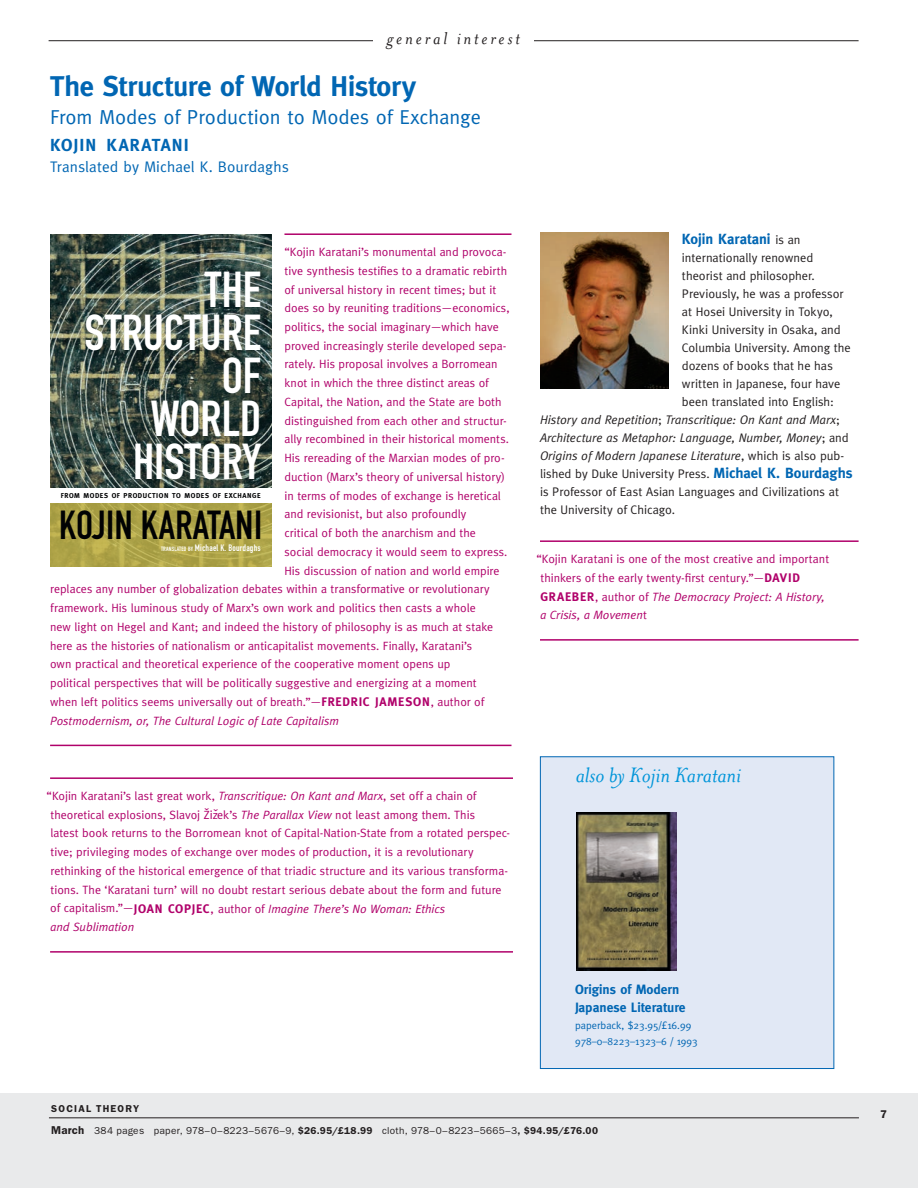
<style>
.page{position:relative;width:918px;height:1188px;background:#fff}
.page>*{position:absolute;margin:0;border:0;box-sizing:border-box;transform-origin:0 0}
.t1{font:49.65px/43px "DIN Engschrift Alternate";color:#fff;text-align:right}
.t2{font:40.05px "DIN Engschrift Alternate";letter-spacing:.01em;color:#010203}
._01_Title_Front{font:700 28.5px "Meta";letter-spacing:-.01em;color:#0166b3}
._33_Box_ISBN_lining{font:italic 24px "Mrs Eaves";color:#0095d9}
._02_Subtitle_front{font:20.25px "Meta";color:#0166b3}
.t3{font:italic 19.5px "Mrs Eaves";letter-spacing:.145em;color:#231f20}
._04_Author_front_WIT{font:700 17.4px "Meta";letter-spacing:.055em;color:#0166b3}
._04_Author_front_COM{font:15.3px "Meta";letter-spacing:.01em;color:#0166b3}
._09_Author_Bio{font:700 14.7px "Meta";color:#0166b3}
._31_Box_Titles{font:700 13.5px "Meta";color:#0166b3}
._09_Author_Bio-2{font:12.45px "Meta";color:#231f20}
._09_Author_Bio-3{font:italic 12.45px "Meta";letter-spacing:-.005em;color:#231f20}
._06_Lonely_Blurb{font:12px/18.8px "Meta";color:#b0016a}
._06_Lonely_Blurb-2{font:italic 12px "Meta";color:#b0016a}
.t4{font:600 11.25px "Franklin Gothic";color:#231f20}
._32_Box_Non-Title{font:10.5px "Meta";color:#0166b3}
._13_Biblio_ISBN_pric{font:10.05px "Franklin Gothic";letter-spacing:.03em;color:#231f20}
._11_Biblio_Subject_C{font:600 10.05px "Franklin Gothic";letter-spacing:.12em;color:#231f20}
.t5{font:9.3px "DIN Engschrift Alternate";letter-spacing:.02em;color:#fff}
.t6{font:700 7.05px "Meta";letter-spacing:.08em;color:#010203}
.s1{font-weight:700;font-size:12.45px}
.s2{font-size:6.15px}
.s3{font-style:italic}
.s4{font-size:12.45px}
.s5{font-weight:400;font-size:12.45px;color:#231f20}
.s6{font-style:normal}
.s7{font-weight:700;font-size:14.7px;color:#0166b3}
.s8{font-weight:600;font-size:11.4px}
.s9{font-weight:600}
</style>
<div class="page">
<div style="left:0;top:1094px;width:918px;height:94px;background:#e9eaeb"></div>
<hr style="left:49px;top:40px;width:810px;height:1px;background:#231f20">
<hr style="left:49px;top:1117px;width:810px;height:1px;background:#231f20">
<div style="left:373px;top:28px;width:161px;height:27px;background:#fff"></div>
<hr style="left:284px;top:233px;width:228px;height:2px;background:#b0016a">
<hr style="left:50px;top:745px;width:462px;height:1px;background:#b0016a">
<div style="left:540px;top:756px;width:294px;height:313px;background:#e1e8f5;border:1px solid #0166b3"></div>
<img style="left:576px;top:812px;width:101px;height:158px">
<img style="left:540px;top:232px;width:129px;height:156px">
<img style="left:50px;top:235px;width:222px;height:253px">
<svg style="left:50px;top:503px;width:222px;height:64px;fill:#aea448"></svg>
<hr style="left:540px;top:540px;width:319px;height:2px;background:#b0016a">
<hr style="left:540px;top:639px;width:319px;height:2px;background:#b0016a">
<hr style="left:50px;top:777px;width:463px;height:2px;background:#b0016a">
<hr style="left:50px;top:951px;width:463px;height:2px;background:#b0016a">
<h3 class="t3" style="left:387px;top:28px;width:134px">general interest</h3>
<p class="_01_Title_Front" style="left:50px;top:70px;width:367px">The Structure of World History</p>
<p class="_02_Subtitle_front" style="left:50px;top:106px;width:432px">From Modes of Production to Modes of Exchange</p>
<p class="_04_Author_front_WIT" style="left:50px;top:135px;width:140px">KOJIN KARATANI</p>
<p class="_04_Author_front_COM" style="left:50px;top:158px;width:240px">Translated by Michael K. Bourdaghs</p>
<p class="_06_Lonely_Blurb" style="left:284px;top:242px;width:223px">“Kojin Karatani’s monumental and provoca-</p>
<p class="_06_Lonely_Blurb" style="left:284px;top:261px;width:224px">tive synthesis testifies to a dramatic rebirth</p>
<p class="_06_Lonely_Blurb" style="left:284px;top:280px;width:213px">of universal history in recent times; but it</p>
<p class="_06_Lonely_Blurb" style="left:284px;top:299px;width:227px">does so by reuniting traditions—economics,</p>
<p class="_06_Lonely_Blurb" style="left:284px;top:317px;width:216px">politics, the social imaginary—which have</p>
<p class="_06_Lonely_Blurb" style="left:284px;top:336px;width:224px">proved increasingly sterile developed sepa-</p>
<p class="_06_Lonely_Blurb" style="left:284px;top:355px;width:215px">rately. His proposal involves a Borromean</p>
<p class="_06_Lonely_Blurb" style="left:284px;top:374px;width:206px">knot in which the three distinct areas of</p>
<p class="_06_Lonely_Blurb" style="left:284px;top:392px;width:219px">Capital, the Nation, and the State are both</p>
<p class="_06_Lonely_Blurb" style="left:284px;top:411px;width:224px">distinguished from each other and structur-</p>
<p class="_06_Lonely_Blurb" style="left:284px;top:430px;width:226px">ally recombined in their historical moments.</p>
<p class="_06_Lonely_Blurb" style="left:284px;top:449px;width:222px">His rereading of the Marxian modes of pro-</p>
<p class="_06_Lonely_Blurb" style="left:284px;top:467px;width:222px">duction (Marx’s theory of universal history)</p>
<p class="_06_Lonely_Blurb" style="left:284px;top:486px;width:218px">in terms of modes of exchange is heretical</p>
<p class="_06_Lonely_Blurb" style="left:284px;top:505px;width:183px">and revisionist, but also profoundly</p>
<p class="_06_Lonely_Blurb" style="left:284px;top:524px;width:193px">critical of both the anarchism and the</p>
<p class="_06_Lonely_Blurb" style="left:284px;top:542px;width:224px">social democracy it would seem to express.</p>
<p class="_06_Lonely_Blurb" style="left:284px;top:561px;width:217px">His discussion of nation and world empire</p>
<p class="_06_Lonely_Blurb" style="left:50px;top:580px;width:441px">replaces any number of globalization debates within a transformative or revolutionary</p>
<p class="_06_Lonely_Blurb" style="left:50px;top:598px;width:427px">framework. His luminous study of Marx’s own work and politics then casts a whole</p>
<p class="_06_Lonely_Blurb" style="left:50px;top:617px;width:445px">new light on Hegel and Kant; and indeed the history of philosophy is as much at stake</p>
<p class="_06_Lonely_Blurb" style="left:50px;top:636px;width:423px">here as the histories of nationalism or anticapitalist movements. Finally, Karatani’s</p>
<p class="_06_Lonely_Blurb" style="left:50px;top:655px;width:402px">own practical and theoretical experience of the cooperative moment opens up</p>
<p class="_06_Lonely_Blurb" style="left:50px;top:673px;width:428px">political perspectives that will be politically suggestive and energizing at a moment</p>
<p class="_06_Lonely_Blurb" style="left:50px;top:692px;width:436px">when left politics seems universally out of breath.”—<span class="s1">FREDRIC JAMESON</span>, author of</p>
<p class="_06_Lonely_Blurb-2" style="left:50px;top:714px;width:290px">Postmodernism, or, The Cultural Logic of Late Capitalism</p>
<p class="t1" style="left:85px;top:268px;width:178px">THE<br>STRUCTURE<br>OF<br>WORLD<br>HISTORY</p>
<p class="t6" style="left:61px;top:492px;width:201px">from modes of production to modes of exchange</p>
<p class="t2" style="left:59px;top:502px;width:205px">KOJIN KARATANI</p>
<p class="t5" style="left:161px;top:542px;width:101px"><span class="s2">TRANSLATED BY</span> MICHAEL K. BOURDAGHS</p>
<p class="_06_Lonely_Blurb" style="left:50px;top:786px;width:462px;text-indent:-4px">“Kojin Karatani’s last great work, <span class="s3">Transcritique: On Kant and Marx</span>, set off a chain of theoretical explosions, Slavoj Z˘iz˘ek’s <span class="s3">The Parallax View</span> not least among them. This<br>latest book returns to the Borromean knot of Capital-Nation-State from a rotated perspec&shy;tive; privileging modes of exchange over modes of production, it is a revolutionary rethinking of the historical emergence of that triadic structure and its various transforma&shy;tions. The ‘Karatani turn’ will no doubt restart serious debate about the form and future of capitalism.”—<span class="s1">JOAN COPJEC</span><span class="s4">,</span> author of <span class="s3">Imagine There’s No Woman: Ethics<br>and Sublimation</span></p>
<p class="_09_Author_Bio" style="left:682px;top:230px;width:120px">Kojin Karatani <span class="s5">is an</span></p>
<p class="_09_Author_Bio-2" style="left:682px;top:250px;width:133px">internationally renowned</p>
<p class="_09_Author_Bio-2" style="left:682px;top:268px;width:134px">theorist and philosopher.</p>
<p class="_09_Author_Bio-2" style="left:682px;top:286px;width:163px">Previously, he was a professor</p>
<p class="_09_Author_Bio-2" style="left:682px;top:304px;width:152px">at Hosei University in Tokyo,</p>
<p class="_09_Author_Bio-2" style="left:682px;top:322px;width:160px">Kinki University in Osaka, and</p>
<p class="_09_Author_Bio-2" style="left:682px;top:340px;width:170px">Columbia University. Among the</p>
<p class="_09_Author_Bio-2" style="left:682px;top:358px;width:152px">dozens of books that he has</p>
<p class="_09_Author_Bio-2" style="left:682px;top:376px;width:160px">written in Japanese, four have</p>
<p class="_09_Author_Bio-2" style="left:682px;top:394px;width:153px">been translated into English:</p>
<p class="_09_Author_Bio-3" style="left:540px;top:412px;width:301px">History and Repetition<span class="s6">;</span> Transcritique: On Kant and Marx<span class="s6">;</span></p>
<p class="_09_Author_Bio-3" style="left:540px;top:430px;width:310px">Architecture as Metaphor: Language, Number, Money<span class="s6">; and</span></p>
<p class="_09_Author_Bio-3" style="left:540px;top:448px;width:306px">Origins of Modern Japanese Literature<span class="s6">, which is also pub-</span></p>
<p class="_09_Author_Bio-2" style="left:540px;top:466px;width:314px">lished by Duke University Press. <span class="s7">Michael K. Bourdaghs</span></p>
<p class="_09_Author_Bio-2" style="left:540px;top:484px;width:301px">is Professor of East Asian Languages and Civilizations at</p>
<p class="_09_Author_Bio-2" style="left:540px;top:502px;width:137px">the University of Chicago.</p>
<p class="_06_Lonely_Blurb" style="left:540px;top:549px;width:291px;text-indent:-4px">“Kojin Karatani is one of the most creative and important thinkers of the early twenty-first century.”—<span class="s1">DAVID GRAEBER</span>, author of <span class="s3">The Democracy Project: A History, a Crisis, a Movemen</span>t</p>
<p class="_33_Box_ISBN_lining" style="left:576px;top:762px;width:167px">also by Kojin Karatani</p>
<p class="_31_Box_Titles" style="left:575px;top:982px;width:106px">Origins of Modern</p>
<p class="_31_Box_Titles" style="left:575px;top:1000px;width:112px">Japanese Literature</p>
<p class="_32_Box_Non-Title" style="left:575px;top:1019px;width:118px">paperback, $23.95/£16.99</p>
<p class="_32_Box_Non-Title" style="left:575px;top:1035px;width:124px">978–0–8223–1323–6 / 1993</p>
<p class="_11_Biblio_Subject_C" style="left:51px;top:1103px;width:89px">SOCIAL THEORY</p>
<p class="_13_Biblio_ISBN_pric" style="left:51px;top:1125px;width:548px"><span class="s8">March</span> 384 pages paper, 978–0–8223–5676–9, <span class="s9">$26.95/£18.99</span> cloth, 978–0–8223–5665–3<span class="s9">, $94.95/£76.00</span></p>
<p class="t4" style="left:880px;top:1108px;width:8px">7</p>
</div>
